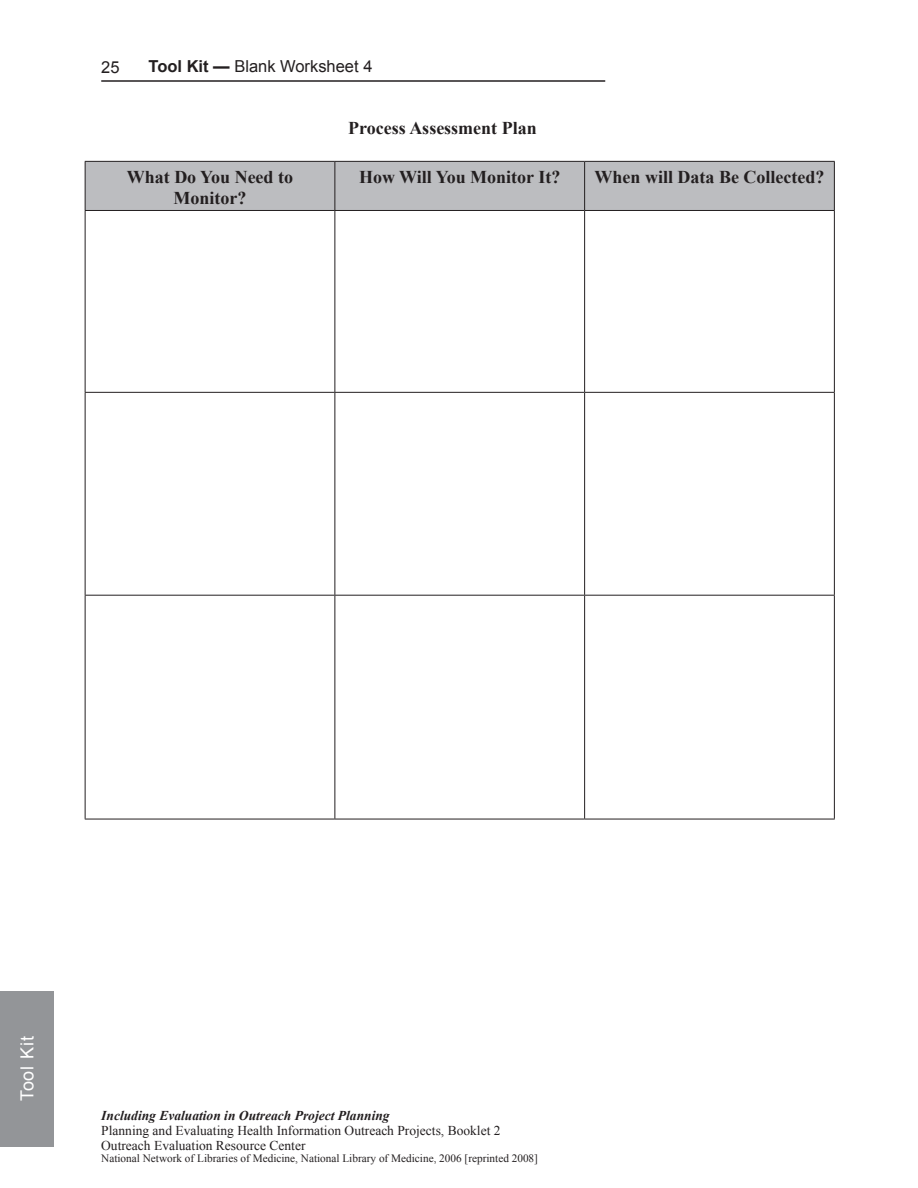
<style>
.page{position:relative;width:918px;height:1188px;background:#fff}
.page>*{position:absolute;margin:0;border:0;box-sizing:border-box;transform-origin:0 0}
.t1{font:700 18px/21px "Times New Roman";color:#231f20;text-align:center}
.t2{font:18px "Arial";letter-spacing:.05em;color:#fff}
.page_title_left{font:16.5px "Arial";color:#231f20}
.t3{font:13.5px/15px "Times New Roman";color:#231f20}
.t4{font:italic 700 13.5px "Times New Roman";color:#231f20}
.t5{font:11.25px "Times New Roman";color:#231f20}
.s1{font-weight:700}
</style>
<div class="page">
<hr style="left:101px;top:80px;width:504px;height:2px;background:#231f20">
<div style="left:0;top:991px;width:54px;height:155px;background:#939598"></div>
<div style="left:86px;top:162px;width:748px;height:48px;background:#bcbdc0"></div>
<hr style="left:85px;top:161px;width:250px;height:1px;background:#231f20">
<hr style="left:85px;top:162px;width:1px;height:48px;background:#231f20">
<hr style="left:335px;top:161px;width:250px;height:1px;background:#231f20">
<hr style="left:334px;top:162px;width:1px;height:48px;background:#231f20">
<hr style="left:585px;top:161px;width:250px;height:1px;background:#231f20">
<hr style="left:584px;top:162px;width:1px;height:48px;background:#231f20">
<hr style="left:834px;top:162px;width:1px;height:48px;background:#231f20">
<hr style="left:85px;top:210px;width:250px;height:1px;background:#231f20">
<hr style="left:85px;top:211px;width:1px;height:181px;background:#231f20">
<hr style="left:335px;top:210px;width:250px;height:1px;background:#231f20">
<hr style="left:334px;top:211px;width:1px;height:181px;background:#231f20">
<hr style="left:585px;top:210px;width:250px;height:1px;background:#231f20">
<hr style="left:584px;top:211px;width:1px;height:181px;background:#231f20">
<hr style="left:834px;top:211px;width:1px;height:181px;background:#231f20">
<hr style="left:85px;top:392px;width:250px;height:1px;background:#231f20">
<hr style="left:85px;top:393px;width:1px;height:202px;background:#231f20">
<hr style="left:335px;top:392px;width:250px;height:1px;background:#231f20">
<hr style="left:334px;top:393px;width:1px;height:202px;background:#231f20">
<hr style="left:585px;top:392px;width:250px;height:1px;background:#231f20">
<hr style="left:584px;top:393px;width:1px;height:202px;background:#231f20">
<hr style="left:834px;top:393px;width:1px;height:202px;background:#231f20">
<hr style="left:85px;top:595px;width:250px;height:1px;background:#231f20">
<hr style="left:85px;top:596px;width:1px;height:223px;background:#231f20">
<hr style="left:335px;top:595px;width:250px;height:1px;background:#231f20">
<hr style="left:334px;top:596px;width:1px;height:223px;background:#231f20">
<hr style="left:585px;top:595px;width:250px;height:1px;background:#231f20">
<hr style="left:584px;top:596px;width:1px;height:223px;background:#231f20">
<hr style="left:834px;top:596px;width:1px;height:223px;background:#231f20">
<hr style="left:85px;top:819px;width:250px;height:1px;background:#231f20">
<hr style="left:335px;top:819px;width:250px;height:1px;background:#231f20">
<hr style="left:585px;top:819px;width:250px;height:1px;background:#231f20">
<p class="page_title_left" style="left:101px;top:56px;width:20px">25</p>
<p class="page_title_left" style="left:148px;top:55px;width:226px"><span class="s1">Tool Kit —</span> Blank Worksheet 4</p>
<p class="t1" style="left:348px;top:117px;width:190px">Process Assessment Plan</p>
<p class="t1" style="left:127px;top:166px;width:168px">What Do You Need to<br>Monitor?</p>
<p class="t1" style="left:359px;top:166px;width:203px">How Will You Monitor It?</p>
<p class="t1" style="left:595px;top:166px;width:231px">When will Data Be Collected?</p>
<h1 class="t2" style="left:15px;top:1101px;width:67px;rotate:-90deg">Tool Kit</h1>
<p class="t4" style="left:101px;top:1106px;width:290px">Including Evaluation in Outreach Project Planning</p>
<p class="t3" style="left:101px;top:1122px;width:401px">Planning and Evaluating Health Information Outreach Projects, Booklet 2<br>Outreach Evaluation Resource Center</p>
<p class="t5" style="left:101px;top:1151px;width:438px">National Network of Libraries of Medicine, National Library of Medicine, 2006 [reprinted 2008]</p>
</div>
